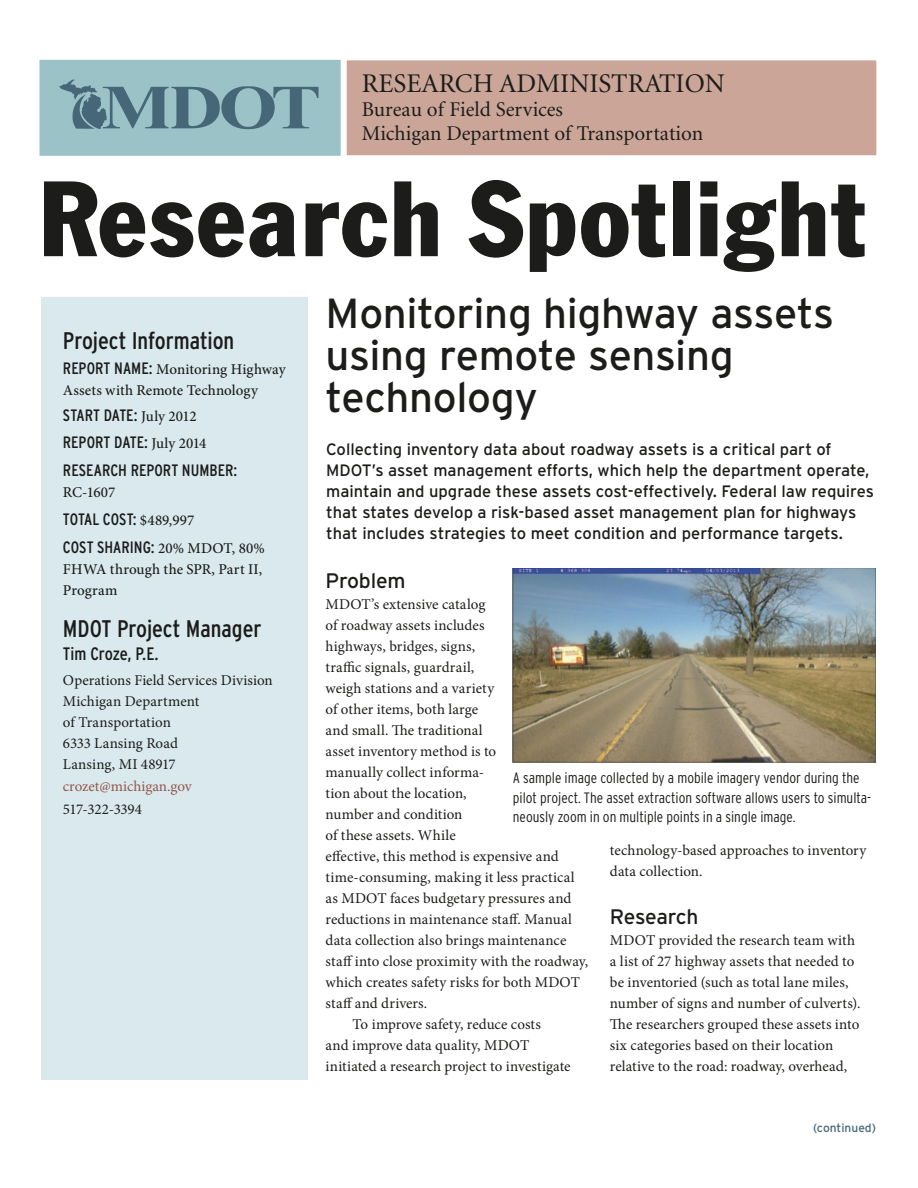
<style>
.page{position:relative;width:918px;height:1188px;background:#fff}
.page>*{position:absolute;margin:0;border:0;box-sizing:border-box;transform-origin:0 0}
.t1{font:condensed 105px "Franklin Gothic";letter-spacing:.025em;color:#1c1c1a}
.t2{font:42px/42px "Interstate";letter-spacing:-.01em;color:#1c1c1a}
.t3{font:27px "Minion";color:#1c1c1a}
.Project_Info_Header{font:condensed 24px "Interstate";letter-spacing:-.005em;color:#1c1c1a}
.t4{font:21px "Minion";color:#1c1c1a}
.Subheads{font:21px "Interstate";letter-spacing:-.01em;color:#1c1c1a}
.Sidebar_subhead{font:condensed 18px "Interstate";letter-spacing:-.01em;color:#1c1c1a}
.Introductory_Text{font:16.5px/21px "Interstate";color:#1c1c1a}
.Body_Copy{font:condensed 16.5px "Interstate";color:#1c1c1a}
.Body_Copy_No_Indent{font:15px/21px "Minion Pro";letter-spacing:.005em;color:#1c1c1a}
.Body_Copy-2{font:15px/21px "Minion Pro";letter-spacing:.005em;color:#1c1c1a}
.t5{font:300 condensed 15px/19.5px "Interstate";color:#1c1c1a}
.Body_Copy-3{font:500 15px/21px "Minion Pro";letter-spacing:.005em;color:#1c1c1a}
.Body_Copy-4{font:15px "Minion Pro";color:#945749}
.Body_Copy-5{font:15px "Minion Pro";letter-spacing:-.015em;color:#1c1c1a}
.t6{font:12px "Interstate";color:#466777}
.s1{font-family:"Interstate";font-weight:400;font-stretch:condensed;font-size:16.5px}
.s2{font-family:"Minion Pro";font-weight:500;font-stretch:normal;font-size:15px}
</style>
<div class="page">
<div style="left:41px;top:297px;width:267px;height:783px;background:#d9e9ee"></div>
<div style="left:340px;top:54px;width:542px;height:107px;background:#cba698;border:6px solid #fff"></div>
<div style="left:33px;top:54px;width:314px;height:108px;background:#9ac2c7;border:6px solid #fff"></div>
<svg style="left:59px;top:80px;width:259px;height:49px"></svg>
<img style="left:513px;top:568px;width:362px;height:194px">
<p class="t3" style="left:362px;top:71px;width:365px">RESEARCH ADMINISTRATION</p>
<p class="t4" style="left:362px;top:99px;width:203px">Bureau of Field Services</p>
<p class="t4" style="left:362px;top:123px;width:343px">Michigan Department of Transportation</p>
<p class="t1" style="left:39px;top:155px;width:828px">Research Spotlight</p>
<p class="t2" style="left:326px;top:292px;width:510px">Monitoring highway assets using remote sensing technology</p>
<p class="Project_Info_Header" style="left:63px;top:327px;width:173px">Project Information</p>
<p class="Body_Copy-3" style="left:63px;top:359px;width:224px"><span class="s1">REPORT NAME:</span> Monitoring Highway<br>Assets with Remote Technology</p>
<p class="Body_Copy" style="left:63px;top:406px;width:135px">START DATE: <span class="s2">July 2012</span></p>
<p class="Body_Copy" style="left:63px;top:433px;width:145px">REPORT DATE: <span class="s2">July 2014</span></p>
<p class="Body_Copy" style="left:63px;top:461px;width:176px">RESEARCH REPORT NUMBER:</p>
<p class="Body_Copy-3" style="left:63px;top:482px;width:54px">RC-1607</p>
<p class="Body_Copy" style="left:63px;top:510px;width:133px">TOTAL COST: <span class="s2">$489,997</span></p>
<p class="Body_Copy" style="left:63px;top:538px;width:203px">COST SHARING: <span class="s2">20% MDOT, 80%</span></p>
<p class="Body_Copy-3" style="left:63px;top:558px;width:201px">FHWA through the SPR, Part II,<br>Program</p>
<p class="Project_Info_Header" style="left:63px;top:615px;width:200px">MDOT Project Manager</p>
<p class="Sidebar_subhead" style="left:63px;top:643px;width:97px">Tim Croze, P.E.</p>
<p class="Body_Copy-2" style="left:63px;top:670px;width:211px">Operations Field Services Division<br>Michigan Department<br>of Transportation<br>6333 Lansing Road<br>Lansing, MI 48917</p>
<p class="Body_Copy-4" style="left:63px;top:776px;width:130px">crozet@michigan.gov</p>
<p class="Body_Copy-5" style="left:63px;top:799px;width:81px">517-322-3394</p>
<p class="Introductory_Text" style="left:326px;top:439px;width:549px">Collecting inventory data about roadway assets is a critical part of MDOT’s asset management efforts, which help the department operate, maintain and upgrade these assets cost-effectively. Federal law requires that states develop a risk-based asset management plan for highways that includes strategies to meet condition and performance targets.</p>
<p class="Subheads" style="left:326px;top:569px;width:81px">Problem</p>
<p class="Body_Copy_No_Indent" style="left:326px;top:593px;width:264px">MDOT’s extensive catalog<br>of roadway assets includes<br>highways, bridges, signs,<br>traffic signals, guardrail,<br>weigh stations and a variety<br>of other items, both large<br>and small. The traditional<br>asset inventory method is to<br>manually collect informa-<br>tion about the location,<br>number and condition<br>of these assets. While<br>effective, this method is expensive and time-consuming, making it less practical as MDOT faces budgetary pressures and reductions in maintenance staff. Manual data collection also brings maintenance staff into close proximity with the roadway, which creates safety risks for both MDOT staff and drivers.</p>
<p class="Body_Copy-2" style="left:326px;top:1013px;width:247px;text-indent:27px">To improve safety, reduce costs<br>and improve data quality, MDOT initiated a research project to investigate</p>
<p class="t5" style="left:513px;top:768px;width:360px">A sample image collected by a mobile imagery vendor during the pilot project. The asset extraction software allows users to simulta&shy;neously zoom in on multiple points in a single image.</p>
<p class="Body_Copy-2" style="left:610px;top:840px;width:258px">technology-based approaches to inventory data collection.</p>
<p class="Subheads" style="left:610px;top:904px;width:90px">Research</p>
<p class="Body_Copy_No_Indent" style="left:610px;top:929px;width:252px">MDOT provided the research team with a list of 27 highway assets that needed to be inventoried (such as total lane miles, number of signs and number of culverts).<br>The researchers grouped these assets into six categories based on their location relative to the road: roadway, overhead,</p>
<p class="t6" style="left:813px;top:1121px;width:64px">(continued)</p>
</div>
